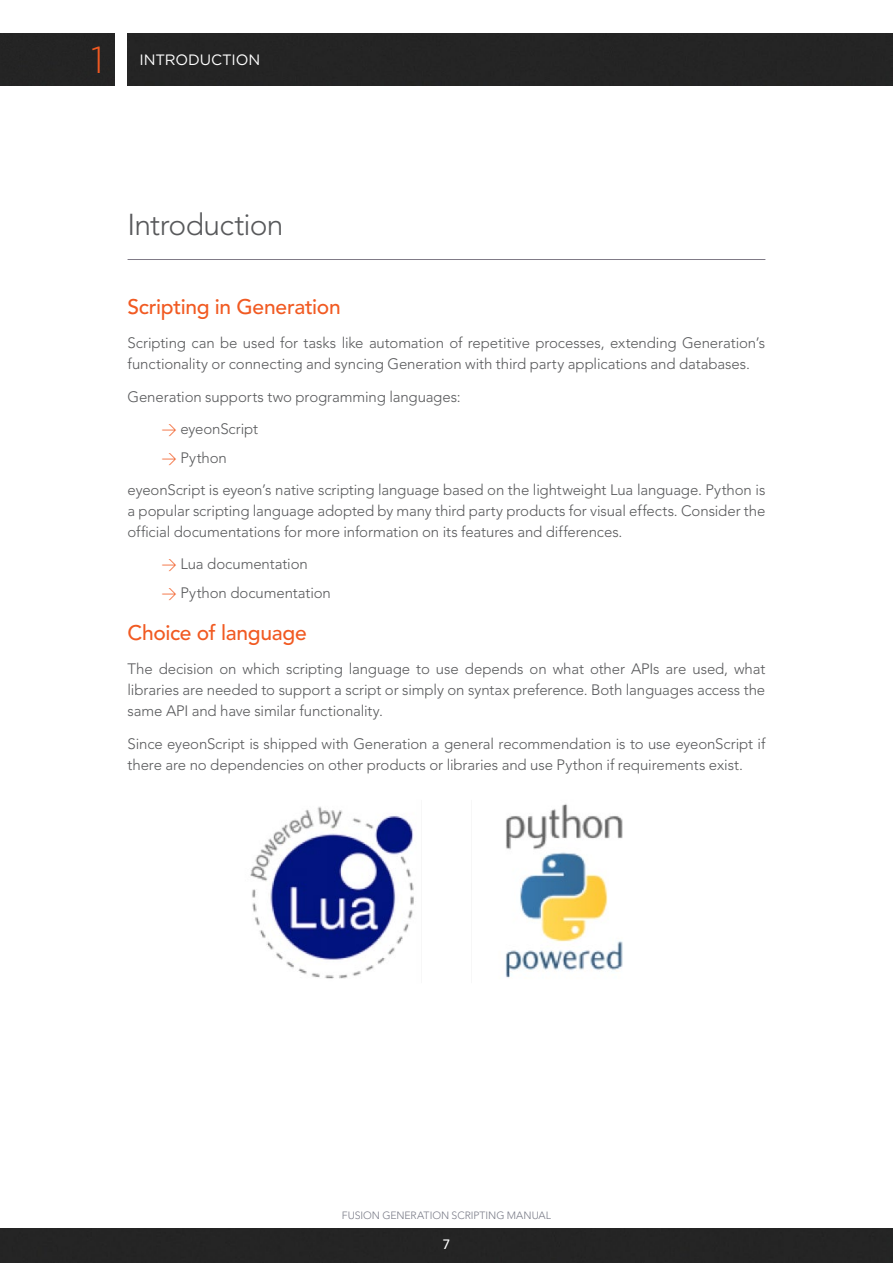
<style>
.page{position:relative;width:893px;height:1263px;background:#fff}
.page>*{position:absolute;margin:0;border:0;box-sizing:border-box;transform-origin:0 0}
.t1{font:300 37.5px "Gotham HTF";color:#f15a22}
.t2{font:300 30px "Avenir";letter-spacing:-.025em;color:#58595b}
.t3{font:500 21px "Avenir";letter-spacing:-.015em;color:#f15a22}
.t4{font:300 15px/21px "Avenir";letter-spacing:-.01em;color:#58595b}
.t5{font:15px "Gotham HTF";letter-spacing:-.005em;color:#fff}
.t6{font:500 13.5px "Avenir";color:#fff}
.t7{font:300 10.5px "Avenir";letter-spacing:-.005em;color:#7a7c88}
.s1{font-family:"DIN";color:#f15a22}
</style>
<div class="page">
<hr style="left:128px;top:259px;width:637px;height:1px;background:#807b87">
<div style="left:0;top:1229px;width:893px;height:34px;background:#242424"></div>
<div style="left:0;top:33px;width:115px;height:52px;background:#242424"></div>
<div style="left:128px;top:33px;width:765px;height:52px;background:#242424"></div>
<img style="left:250px;top:804px;width:373px;height:175px">
<h1 class="t1" style="left:91px;top:40px;width:14px">1</h1>
<p class="t5" style="left:139px;top:52px;width:122px">INTRODUCTION</p>
<h2 class="t2" style="left:128px;top:207px;width:157px">Introduction</h2>
<h3 class="t3" style="left:128px;top:294px;width:215px">Scripting in Generation</h3>
<p class="t4" style="left:128px;top:332px;width:639px">Scripting can be used for tasks like automation of repetitive processes, extending Generation’s functionality or connecting and syncing Generation with third party applications and databases.</p>
<p class="t4" style="left:162px;top:381px;width:301px;line-height:31.5px;text-indent:-34px">Generation supports two programming languages: <span class="s1">&gt;</span> eyeonScript</p>
<p class="t4" style="left:128px;top:442px;width:639px;line-height:31.8px;text-indent:34px"><span class="s1">&gt;</span> Python<br>eyeonScript is eyeon’s native scripting language based on the lightweight Lua language. Python is</p>
<p class="t4" style="left:128px;top:500px;width:639px">a popular scripting language adopted by many third party products for visual effects. Consider the official documentations for more information on its features and differences.</p>
<p class="t4" style="left:162px;top:549px;width:171px;line-height:29.5px"><span class="s1">&gt;</span> Lua documentation<br><span class="s1">&gt;</span> Python documentation</p>
<h3 class="t3" style="left:128px;top:620px;width:181px">Choice of language</h3>
<p class="t4" style="left:128px;top:658px;width:639px;text-align:justify">The decision on which scripting language to use depends on what other APIs are used, what libraries are needed to support a script or simply on syntax preference. Both languages access the same API and have similar functionality.</p>
<p class="t4" style="left:128px;top:734px;width:639px">Since eyeonScript is shipped with Generation a general recommendation is to use eyeonScript if there are no dependencies on other products or libraries and use Python if requirements exist.</p>
<p class="t7" style="left:342px;top:1209px;width:211px">FUSION GENERATION SCRIPTING MANUAL</p>
<p class="t6" style="left:443px;top:1236px;width:9px">7</p>
</div>
